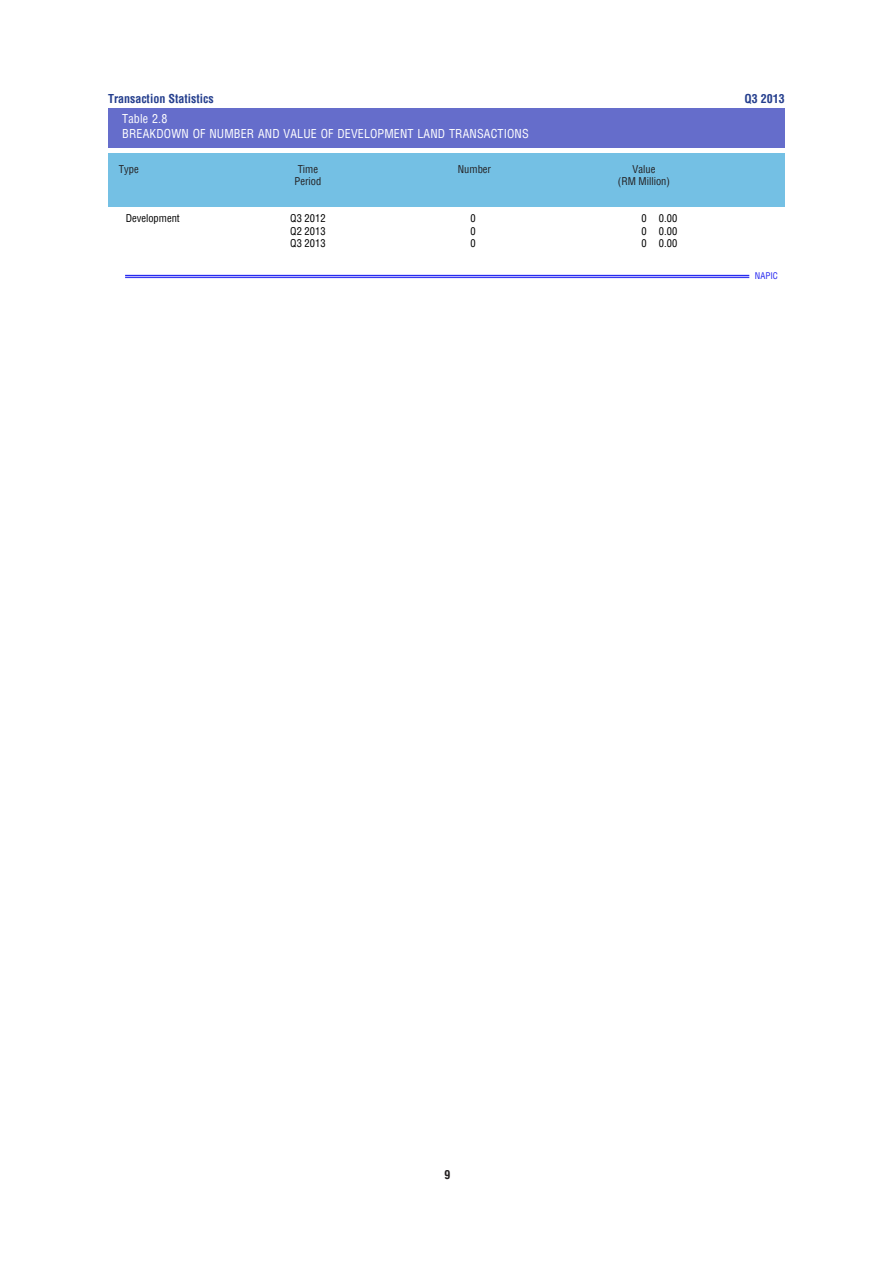
<style>
.page{position:relative;width:893px;height:1263px;background:#fff}
.page>*{position:absolute;margin:0;border:0;box-sizing:border-box;transform-origin:0 0}
.t1{font:condensed 12px "Helvetica";letter-spacing:.01em;color:#fff}
.t2{font:700 condensed 12px "Helvetica";color:#253f8e}
.t3{font:700 condensed 12px "Helvetica";color:#231f20}
.t4{font:condensed 10.5px "Helvetica";color:#000}
.t5{font:condensed 10.5px "Helvetica";color:#231f20}
.t6{font:condensed 9px "Helvetica";color:#282af0}
</style>
<div class="page">
<div style="left:108px;top:153px;width:677px;height:54px;background:#74c0e4"></div>
<div style="left:108px;top:108px;width:677px;height:40px;background:#656dcb"></div>
<hr style="left:125px;top:275px;width:624px;height:1px;background:#282af0">
<hr style="left:125px;top:277px;width:624px;height:1px;background:#282af0">
<p class="t2" style="left:108px;top:90px;width:107px">Transaction Statistics</p>
<p class="t2" style="left:745px;top:90px;width:42px">Q3 2013</p>
<p class="t1" style="left:122px;top:111px;width:47px">Table 2.8</p>
<p class="t1" style="left:122px;top:126px;width:408px">BREAKDOWN OF NUMBER AND VALUE OF DEVELOPMENT LAND TRANSACTIONS</p>
<p class="t5" style="left:119px;top:162px;width:21px">Type</p>
<p class="t5" style="left:298px;top:162px;width:22px">Time</p>
<p class="t5" style="left:458px;top:162px;width:35px">Number</p>
<p class="t5" style="left:633px;top:162px;width:24px">Value</p>
<p class="t5" style="left:294px;top:175px;width:28px">Period</p>
<p class="t5" style="left:618px;top:175px;width:54px">(RM Million)</p>
<p class="t4" style="left:126px;top:211px;width:56px">Development</p>
<p class="t4" style="left:290px;top:211px;width:37px">Q3 2012</p>
<p class="t4" style="left:470px;top:211px;width:7px">0</p>
<p class="t4" style="left:641px;top:211px;width:38px">0 0.00</p>
<p class="t4" style="left:290px;top:224px;width:37px">Q2 2013</p>
<p class="t4" style="left:470px;top:224px;width:7px">0</p>
<p class="t4" style="left:641px;top:224px;width:38px">0 0.00</p>
<p class="t4" style="left:290px;top:237px;width:37px">Q3 2013</p>
<p class="t4" style="left:470px;top:237px;width:7px">0</p>
<p class="t4" style="left:641px;top:237px;width:38px">0 0.00</p>
<p class="t6" style="left:755px;top:269px;width:25px">NAPIC</p>
<p class="t3" style="left:445px;top:1167px;width:7px">9</p>
</div>
